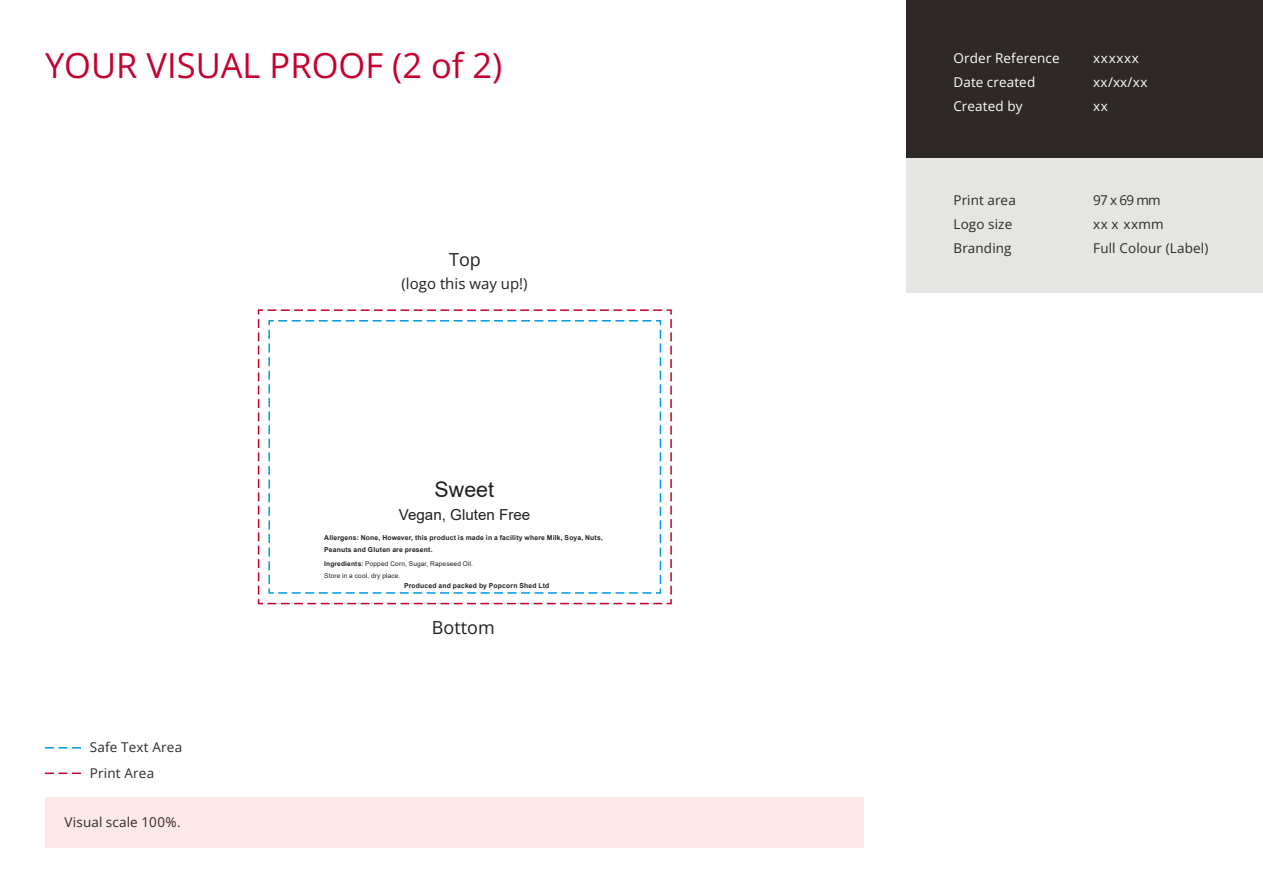
<style>
.page{position:relative;width:1263px;height:893px;background:#fff}
.page>*{position:absolute;margin:0;border:0;box-sizing:border-box;transform-origin:0 0}
.t1{font:34.5px "Open Sans";color:#c5002e}
.t2{font:21.3px "Arial";color:#231f20}
.t3{font:18px "Open Sans";color:#231f20}
.t4{font:15.15px "Arial";color:#231f20}
.t5{font:15px "Open Sans";color:#231f20}
.t6{font:13.5px/24px "Open Sans";letter-spacing:.01em;color:#2e2926}
.t7{font:13.5px/24px "Open Sans";letter-spacing:.01em;color:#fff}
.t8{font:13.5px/24px "Open Sans";letter-spacing:.05em;color:#fff}
.t9{font:700 6.75px/12.1px "Arial";letter-spacing:.025em;color:#231f20}
.t10{font:6.6px/11.7px "Arial";letter-spacing:.02em;color:#231f20}
.s1{font-weight:700}
</style>
<div class="page">
<div style="left:45px;top:798px;width:818px;height:50px;background:#fde8e7"></div>
<div style="left:906px;top:0;width:357px;height:158px;background:#2e2926"></div>
<div style="left:906px;top:158px;width:357px;height:135px;background:#e5e5e3"></div>
<svg style="left:257px;top:309px;width:415px;height:296px"></svg>
<svg style="left:45px;top:772px;width:36px;height:2px"></svg>
<svg style="left:45px;top:747px;width:36px;height:1px"></svg>
<h1 class="t1" style="left:45px;top:42px;width:459px">YOUR VISUAL PROOF (2 of 2)</h1>
<h3 class="t7" style="left:953px;top:46px;width:108px">Order Reference<br>Date created<br>Created by</h3>
<h3 class="t8" style="left:1093px;top:46px;width:56px">xxxxxx xx/xx/xx xx</h3>
<h3 class="t6" style="left:90px;top:735px;width:94px">Safe Text Area</h3>
<h3 class="t6" style="left:90px;top:760px;width:66px">Print Area</h3>
<h3 class="t6" style="left:64px;top:810px;width:118px">Visual scale 100%.</h3>
<h3 class="t3" style="left:449px;top:247px;width:33px">Top</h3>
<h3 class="t5" style="left:402px;top:273px;width:128px">(logo this way up!)</h3>
<h2 class="t2" style="left:435px;top:475px;width:61px">Sweet</h2>
<h3 class="t4" style="left:399px;top:504px;width:133px">Vegan, Gluten Free</h3>
<p class="t10" style="left:324px;top:558px;width:150px"><span class="s1">Ingredients:</span> Popped Corn, Sugar, Rapeseed Oil.<br>Store in a cool, dry place.</p>
<p class="t9" style="left:324px;top:532px;width:280px">Allergens: None, However, this product is made in a facility where Milk, Soya, Nuts,<br>Peanuts and Gluten are present.</p>
<p class="t9" style="left:404px;top:579px;width:147px">Produced and packed by Popcorn Shed Ltd</p>
<h3 class="t3" style="left:432px;top:615px;width:64px">Bottom</h3>
<h3 class="t6" style="left:953px;top:188px;width:64px">Print area<br>Logo size<br>Branding</h3>
<h3 class="t6" style="left:1093px;top:188px;width:117px">97 x 69 mm<br>xx x xxmm<br>Full Colour (Label)</h3>
</div>
